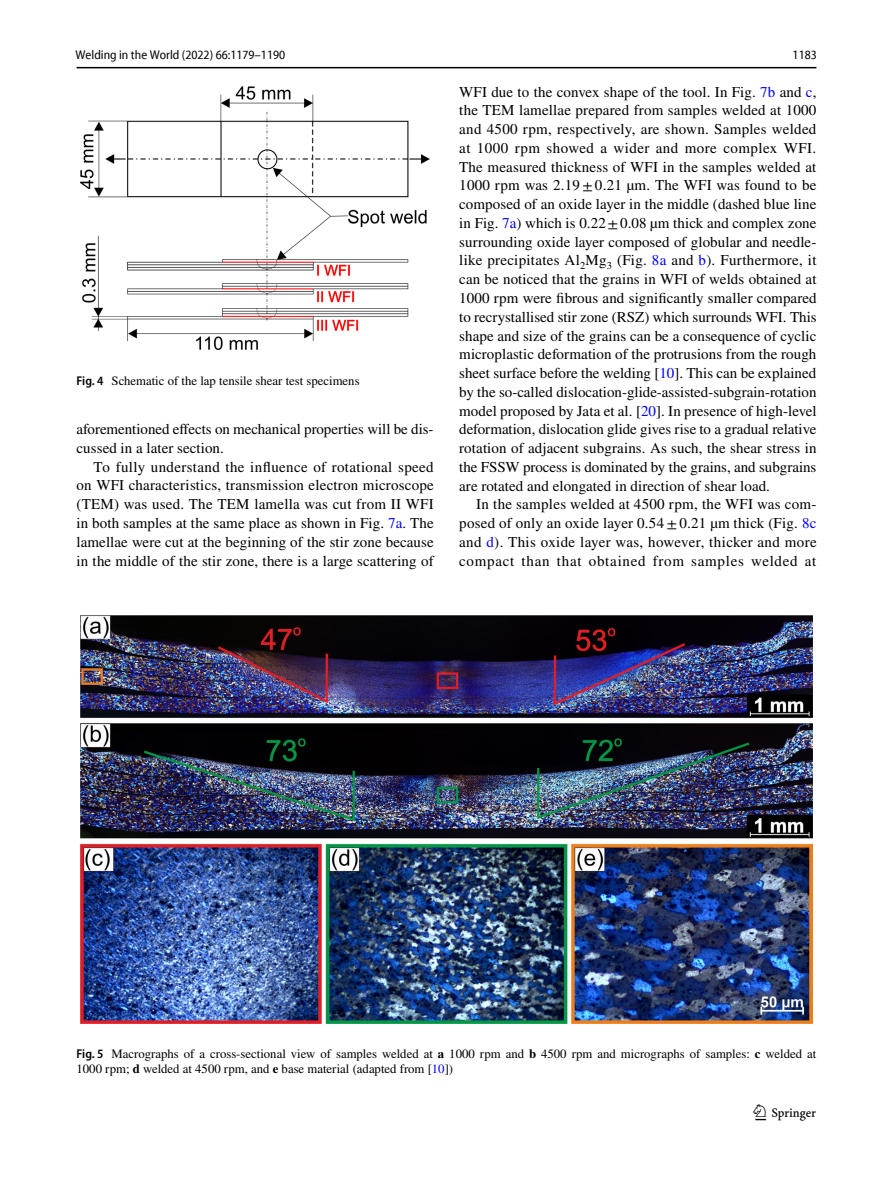
<style>
.page{position:relative;width:893px;height:1187px;background:#fff}
.page>*{position:absolute;margin:0;border:0;box-sizing:border-box;transform-origin:0 0}
.t1{font:22.5px "Springnew Regular 3";color:#000}
.t2{font:15px/18.8px "STIX";letter-spacing:.005em;color:#000;text-align:justify}
.t3{font:12.75px/15px "STIX";color:#000}
.t4{font:semi-condensed 12.75px "Myriad Pro Unic";color:#000}
.s1{font-family:"Myriad Pro";font-weight:600;font-stretch:semi-condensed}
.s2{color:#00f}
.s3{font-weight:700}
</style>
<div class="page">
<hr style="left:77px;top:67px;width:739px;height:1px;background:#000">
<img style="left:81px;top:87px;width:348px;height:263px">
<img style="left:81px;top:615px;width:731px;height:408px">
<p class="t4" style="left:76px;top:50px;width:211px">Welding in the World (2022) 66:1179–1190</p>
<p class="t4" style="left:793px;top:50px;width:26px">1183</p>
<p class="t3" style="left:77px;top:374px;width:285px"><span class="s1">Fig. 4</span> Schematic of the lap tensile shear test specimens</p>
<p class="t2" style="left:77px;top:421px;width:359px">aforementioned effects on mechanical properties will be dis&shy;cussed in a later section.</p>
<p class="t2" style="left:77px;top:458px;width:359px;text-indent:17px">To fully understand the influence of rotational speed on WFI characteristics, transmission electron microscope (TEM) was used. The TEM lamella was cut from II WFI in both samples at the same place as shown in Fig. <span class="s2">7a</span>. The lamellae were cut at the beginning of the stir zone because in the middle of the stir zone, there is a large scattering of</p>
<p class="t2" style="left:459px;top:83px;width:359px">WFI due to the convex shape of the tool. In Fig. <span class="s2">7b</span> and <span class="s2">c</span>, the TEM lamellae prepared from samples welded at 1000 and 4500 rpm, respectively, are shown. Samples welded at 1000 rpm showed a wider and more complex WFI.<br>The measured thickness of WFI in the samples welded at 1000 rpm was 2.19±0.21 µm. The WFI was found to be composed of an oxide layer in the middle (dashed blue line in Fig. <span class="s2">7a</span>) which is 0.22±0.08 µm thick and complex zone surrounding oxide layer composed of globular and needle&shy;like precipitates Al<sub>2</sub>Mg<sub>3</sub> (Fig. <span class="s2">8a</span> and <span class="s2">b</span>). Furthermore, it can be noticed that the grains in WFI of welds obtained at 1000 rpm were fibrous and significantly smaller compared to recrystallised stir zone (RSZ) which surrounds WFI. This shape and size of the grains can be a consequence of cyclic microplastic deformation of the protrusions from the rough sheet surface before the welding [<span class="s2">10</span>]. This can be explained by the so-called dislocation-glide-assisted-subgrain-rotation model proposed by Jata et al. [<span class="s2">20</span>]. In presence of high-level deformation, dislocation glide gives rise to a gradual relative rotation of adjacent subgrains. As such, the shear stress in the FSSW process is dominated by the grains, and subgrains are rotated and elongated in direction of shear load.</p>
<p class="t2" style="left:459px;top:496px;width:359px;text-indent:17px">In the samples welded at 4500 rpm, the WFI was com&shy;posed of only an oxide layer 0.54±0.21 µm thick (Fig. <span class="s2">8c </span>and <span class="s2">d</span>). This oxide layer was, however, thicker and more compact than that obtained from samples welded at</p>
<p class="t3" style="left:77px;top:1047px;width:741px"><span class="s1">Fig. 5</span> Macrographs of a cross-sectional view of samples welded at <span class="s3">a</span> 1000 rpm and <span class="s3">b</span> 4500 rpm and micrographs of samples: <span class="s3">c</span> welded at<br>1000 rpm; <span class="s3">d</span> welded at 4500 rpm, and <span class="s3">e</span> base material (adapted from [<span class="s2">10</span>])</p>
<h1 class="t1" style="left:755px;top:1104px;width:62px">1 3</h1>
</div>
